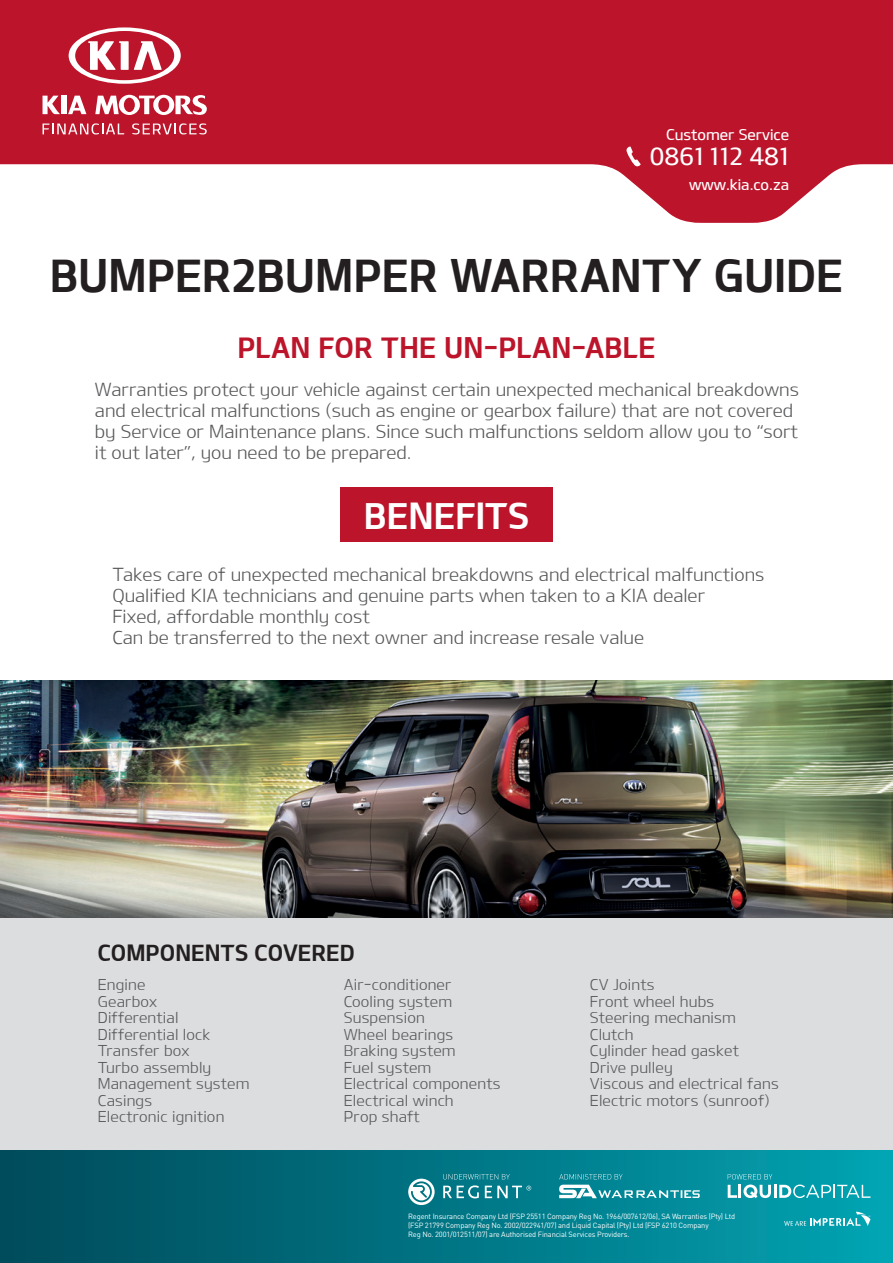
<style>
.page{position:relative;width:893px;height:1263px;background:#fff}
.page>*{position:absolute;margin:0;border:0;box-sizing:border-box;transform-origin:0 0}
.t1{font:45px "KIAB";color:#231f20}
.t2{font:36px "KIAB";color:#fff}
.t3{font:28.5px "KIAB";letter-spacing:.005em;color:#bc142a}
.t4{font:24px "KIAM";color:#fff}
.t5{font:22.5px "KIAB";color:#231f20}
.t6{font:18px/21px "KIAL";color:#57585a}
.t7{font:15px/16.5px "KIAL";letter-spacing:.01em;color:#57585a}
.t8{font:15px "KIAM";color:#fff}
.t9{font:7.5px/9px "DIN Pro";letter-spacing:-.02em;color:#fff}
</style>
<div class="page">
<div style="left:0;top:906px;width:893px;height:282px;background:#dcdddf"></div>
<div style="left:0;top:1150px;width:893px;height:113px;background:linear-gradient(to right,#004959,#02a3b1)"></div>
<img style="left:0;top:681px;width:893px;height:237px">
<div style="left:340px;top:487px;width:213px;height:55px;background:#bc142a"></div>
<svg style="left:784px;top:1211px;width:86px;height:15px"></svg>
<svg style="left:728px;top:1174px;width:142px;height:24px"></svg>
<svg style="left:559px;top:1174px;width:141px;height:24px"></svg>
<svg style="left:408px;top:1179px;width:27px;height:26px"></svg>
<svg style="left:443px;top:1185px;width:88px;height:13px"></svg>
<svg style="left:443px;top:1174px;width:67px;height:5px"></svg>
<svg style="left:0;top:0;width:893px;height:223px;fill:#bc142a"></svg>
<svg style="left:625px;top:146px;width:16px;height:22px"></svg>
<svg style="left:43px;top:123px;width:81px;height:11px"></svg>
<svg style="left:132px;top:123px;width:75px;height:11px"></svg>
<svg style="left:69px;top:27px;width:112px;height:57px"></svg>
<svg style="left:68px;top:96px;width:18px;height:18px"></svg>
<div style="left:61px;top:96px;width:5px;height:18px;background:#fff"></div>
<svg style="left:43px;top:96px;width:17px;height:18px"></svg>
<svg style="left:95px;top:95px;width:112px;height:20px"></svg>
<p class="t8" style="left:666px;top:125px;width:125px">Customer Service</p>
<h3 class="t4" style="left:649px;top:142px;width:141px">0861 112 481</h3>
<p class="t8" style="left:689px;top:176px;width:102px">www.kia.co.za</p>
<h1 class="t1" style="left:50px;top:248px;width:795px">BUMPER2BUMPER WARRANTY GUIDE</h1>
<h3 class="t3" style="left:237px;top:330px;width:420px">PLAN FOR THE UN-PLAN-ABLE</h3>
<p class="t6" style="left:95px;top:378px;width:705px">Warranties protect your vehicle against certain unexpected mechanical breakdowns and electrical malfunctions (such as engine or gearbox failure) that are not covered by Service or Maintenance plans. Since such malfunctions seldom allow you to “sort it out later”, you need to be prepared.</p>
<h2 class="t2" style="left:364px;top:494px;width:167px">BENEFITS</h2>
<p class="t6" style="left:112px;top:564px;width:654px">Takes care of unexpected mechanical breakdowns and electrical malfunctions Qualified KIA technicians and genuine parts when taken to a KIA dealer<br>Fixed, affordable monthly cost<br>Can be transferred to the next owner and increase resale value</p>
<p class="t5" style="left:98px;top:939px;width:259px">COMPONENTS COVERED</p>
<p class="t7" style="left:98px;top:976px;width:153px">Engine<br>Gearbox<br>Differential<br>Differential lock<br>Transfer box<br>Turbo assembly<br>Management system<br>Casings<br>Electronic ignition</p>
<p class="t7" style="left:344px;top:976px;width:158px">Air-conditioner<br>Cooling system<br>Suspension<br>Wheel bearings<br>Braking system<br>Fuel system<br>Electrical components<br>Electrical winch<br>Prop shaft</p>
<p class="t7" style="left:590px;top:976px;width:190px">CV Joints<br>Front wheel hubs<br>Steering mechanism<br>Clutch<br>Cylinder head gasket<br>Drive pulley<br>Viscous and electrical fans<br>Electric motors (sunroof)</p>
<p class="t9" style="left:408px;top:1211px;width:329px">Regent Insurance Company Ltd (FSP 25511 Company Reg No. 1966/007612/06), SA Warranties (Pty) Ltd (FSP 21799 Company Reg No. 2002/022941/07) and Liquid Capital (Pty) Ltd (FSP 6210 Company<br>Reg No. 2001/012511/07) are Authorised Financial Services Providers.</p>
</div>
